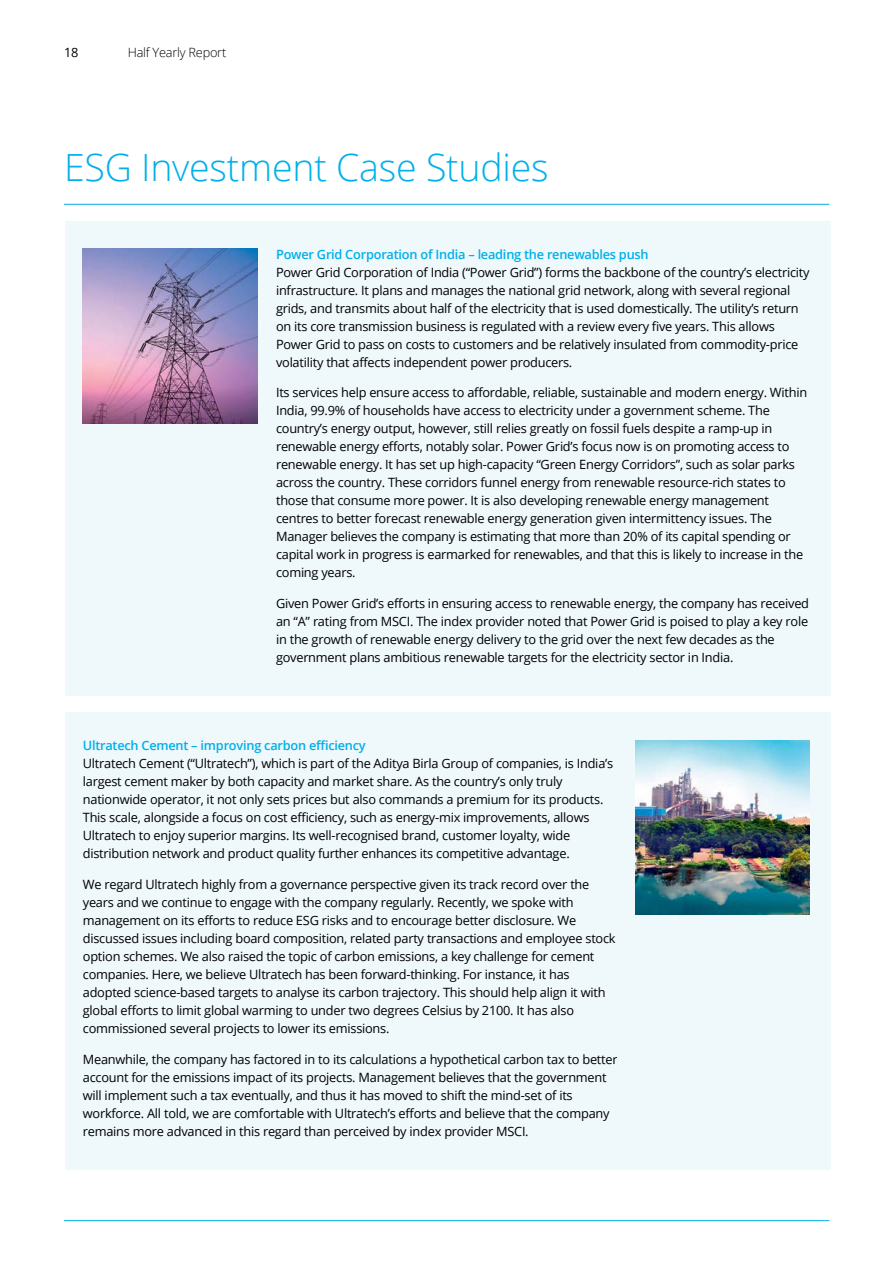
<style>
.page{position:relative;width:893px;height:1263px;background:#fff}
.page>*{position:absolute;margin:0;border:0;box-sizing:border-box;transform-origin:0 0}
.t1{font:300 37.5px "Open Sans";letter-spacing:-.005em;color:#00b0eb}
.t2{font:12.75px/18px "Open Sans";letter-spacing:-.02em;color:#000}
.t3{font:600 12.75px "Open Sans";letter-spacing:-.02em;color:#00b0eb}
.t4{font:300 12.75px "Open Sans";letter-spacing:-.02em;color:#000}
</style>
<div class="page">
<hr style="left:64px;top:204px;width:765px;height:1px;background:#00afeb">
<hr style="left:64px;top:1220px;width:765px;height:1px;background:#00afeb">
<div style="left:65px;top:221px;width:18px;height:23px;background:#eff8fb"></div>
<div style="left:83px;top:221px;width:175px;height:23px;background:#eff8fb"></div>
<div style="left:258px;top:221px;width:18px;height:23px;background:#eff8fb"></div>
<div style="left:276px;top:221px;width:537px;height:23px;background:#eff8fb"></div>
<div style="left:813px;top:221px;width:17px;height:23px;background:#eff8fb"></div>
<div style="left:65px;top:244px;width:18px;height:434px;background:#eff8fb"></div>
<div style="left:83px;top:244px;width:175px;height:434px;background:#eff8fb"></div>
<div style="left:258px;top:244px;width:18px;height:434px;background:#eff8fb"></div>
<div style="left:276px;top:244px;width:537px;height:18px;background:#eff8fb"></div>
<div style="left:276px;top:262px;width:537px;height:18px;background:#eff8fb"></div>
<div style="left:276px;top:280px;width:537px;height:18px;background:#eff8fb"></div>
<div style="left:276px;top:298px;width:537px;height:18px;background:#eff8fb"></div>
<div style="left:276px;top:316px;width:537px;height:18px;background:#eff8fb"></div>
<div style="left:276px;top:334px;width:537px;height:18px;background:#eff8fb"></div>
<div style="left:276px;top:352px;width:537px;height:31px;background:#eff8fb"></div>
<div style="left:276px;top:383px;width:537px;height:18px;background:#eff8fb"></div>
<div style="left:276px;top:401px;width:537px;height:18px;background:#eff8fb"></div>
<div style="left:276px;top:419px;width:537px;height:18px;background:#eff8fb"></div>
<div style="left:276px;top:437px;width:537px;height:18px;background:#eff8fb"></div>
<div style="left:276px;top:455px;width:537px;height:18px;background:#eff8fb"></div>
<div style="left:276px;top:473px;width:537px;height:18px;background:#eff8fb"></div>
<div style="left:276px;top:491px;width:537px;height:18px;background:#eff8fb"></div>
<div style="left:276px;top:509px;width:537px;height:18px;background:#eff8fb"></div>
<div style="left:276px;top:527px;width:537px;height:18px;background:#eff8fb"></div>
<div style="left:276px;top:545px;width:537px;height:18px;background:#eff8fb"></div>
<div style="left:276px;top:563px;width:537px;height:31px;background:#eff8fb"></div>
<div style="left:276px;top:594px;width:537px;height:18px;background:#eff8fb"></div>
<div style="left:276px;top:612px;width:537px;height:18px;background:#eff8fb"></div>
<div style="left:276px;top:630px;width:537px;height:18px;background:#eff8fb"></div>
<div style="left:276px;top:648px;width:537px;height:30px;background:#eff8fb"></div>
<div style="left:813px;top:244px;width:17px;height:434px;background:#eff8fb"></div>
<div style="left:65px;top:678px;width:18px;height:18px;background:#eff8fb"></div>
<div style="left:83px;top:678px;width:175px;height:18px;background:#eff8fb"></div>
<div style="left:258px;top:678px;width:18px;height:18px;background:#eff8fb"></div>
<div style="left:276px;top:678px;width:537px;height:18px;background:#eff8fb"></div>
<div style="left:813px;top:678px;width:17px;height:18px;background:#eff8fb"></div>
<div style="left:65px;top:713px;width:18px;height:23px;background:#eff8fb"></div>
<div style="left:83px;top:713px;width:534px;height:23px;background:#eff8fb"></div>
<div style="left:617px;top:713px;width:18px;height:23px;background:#eff8fb"></div>
<div style="left:635px;top:713px;width:178px;height:23px;background:#eff8fb"></div>
<div style="left:813px;top:713px;width:17px;height:23px;background:#eff8fb"></div>
<div style="left:65px;top:736px;width:18px;height:416px;background:#eff8fb"></div>
<div style="left:83px;top:736px;width:534px;height:18px;background:#eff8fb"></div>
<div style="left:83px;top:754px;width:534px;height:18px;background:#eff8fb"></div>
<div style="left:83px;top:772px;width:534px;height:18px;background:#eff8fb"></div>
<div style="left:83px;top:790px;width:534px;height:18px;background:#eff8fb"></div>
<div style="left:83px;top:808px;width:534px;height:18px;background:#eff8fb"></div>
<div style="left:83px;top:826px;width:534px;height:18px;background:#eff8fb"></div>
<div style="left:83px;top:844px;width:534px;height:31px;background:#eff8fb"></div>
<div style="left:83px;top:875px;width:534px;height:18px;background:#eff8fb"></div>
<div style="left:83px;top:893px;width:534px;height:18px;background:#eff8fb"></div>
<div style="left:83px;top:911px;width:534px;height:18px;background:#eff8fb"></div>
<div style="left:83px;top:929px;width:534px;height:18px;background:#eff8fb"></div>
<div style="left:83px;top:947px;width:534px;height:18px;background:#eff8fb"></div>
<div style="left:83px;top:965px;width:534px;height:18px;background:#eff8fb"></div>
<div style="left:83px;top:983px;width:534px;height:18px;background:#eff8fb"></div>
<div style="left:83px;top:1001px;width:534px;height:18px;background:#eff8fb"></div>
<div style="left:83px;top:1019px;width:534px;height:30px;background:#eff8fb"></div>
<div style="left:83px;top:1049px;width:534px;height:18px;background:#eff8fb"></div>
<div style="left:83px;top:1067px;width:534px;height:18px;background:#eff8fb"></div>
<div style="left:83px;top:1085px;width:534px;height:18px;background:#eff8fb"></div>
<div style="left:83px;top:1103px;width:534px;height:18px;background:#eff8fb"></div>
<div style="left:83px;top:1121px;width:534px;height:31px;background:#eff8fb"></div>
<div style="left:617px;top:736px;width:18px;height:416px;background:#eff8fb"></div>
<div style="left:635px;top:736px;width:178px;height:416px;background:#eff8fb"></div>
<div style="left:813px;top:736px;width:17px;height:416px;background:#eff8fb"></div>
<div style="left:65px;top:1152px;width:18px;height:17px;background:#eff8fb"></div>
<div style="left:83px;top:1152px;width:534px;height:17px;background:#eff8fb"></div>
<div style="left:617px;top:1152px;width:18px;height:17px;background:#eff8fb"></div>
<div style="left:635px;top:1152px;width:178px;height:17px;background:#eff8fb"></div>
<div style="left:813px;top:1152px;width:17px;height:17px;background:#eff8fb"></div>
<img style="left:83px;top:249px;width:174px;height:174px">
<img style="left:635px;top:741px;width:174px;height:174px">
<p class="t2" style="left:64px;top:43px;width:16px">18</p>
<p class="t4" style="left:128px;top:43px;width:100px">Half Yearly Report</p>
<h1 class="t1" style="left:64px;top:141px;width:486px">ESG Investment Case Studies</h1>
<p class="t3" style="left:276px;top:245px;width:374px">Power Grid Corporation of India – leading the renewables push</p>
<p class="t2" style="left:276px;top:263px;width:535px">Power Grid Corporation of India (“Power Grid”) forms the backbone of the country’s electricity infrastructure. It plans and manages the national grid network, along with several regional grids, and transmits about half of the electricity that is used domestically. The utility’s return on its core transmission business is regulated with a review every five years. This allows Power Grid to pass on costs to customers and be relatively insulated from commodity-price volatility that affects independent power producers.</p>
<p class="t2" style="left:276px;top:383px;width:533px">Its services help ensure access to affordable, reliable, sustainable and modern energy. Within India, 99.9% of households have access to electricity under a government scheme. The country’s energy output, however, still relies greatly on fossil fuels despite a ramp-up in renewable energy efforts, notably solar. Power Grid’s focus now is on promoting access to renewable energy. It has set up high-capacity “Green Energy Corridors”, such as solar parks across the country. These corridors funnel energy from renewable resource-rich states to those that consume more power. It is also developing renewable energy management centres to better forecast renewable energy generation given intermittency issues. The Manager believes the company is estimating that more than 20% of its capital spending or capital work in progress is earmarked for renewables, and that this is likely to increase in the coming years.</p>
<p class="t2" style="left:276px;top:594px;width:534px">Given Power Grid’s efforts in ensuring access to renewable energy, the company has received an “A” rating from MSCI. The index provider noted that Power Grid is poised to play a key role in the growth of renewable energy delivery to the grid over the next few decades as the government plans ambitious renewable targets for the electricity sector in India.</p>
<p class="t3" style="left:83px;top:737px;width:284px">Ultratech Cement – improving carbon efficiency</p>
<p class="t2" style="left:83px;top:754px;width:532px">Ultratech Cement (“Ultratech”), which is part of the Aditya Birla Group of companies, is India’s largest cement maker by both capacity and market share. As the country’s only truly nationwide operator, it not only sets prices but also commands a premium for its products.<br>This scale, alongside a focus on cost efficiency, such as energy-mix improvements, allows Ultratech to enjoy superior margins. Its well-recognised brand, customer loyalty, wide distribution network and product quality further enhances its competitive advantage.</p>
<p class="t2" style="left:83px;top:875px;width:534px">We regard Ultratech highly from a governance perspective given its track record over the years and we continue to engage with the company regularly. Recently, we spoke with management on its efforts to reduce ESG risks and to encourage better disclosure. We discussed issues including board composition, related party transactions and employee stock option schemes. We also raised the topic of carbon emissions, a key challenge for cement companies. Here, we believe Ultratech has been forward-thinking. For instance, it has adopted science-based targets to analyse its carbon trajectory. This should help align it with global efforts to limit global warming to under two degrees Celsius by 2100. It has also commissioned several projects to lower its emissions.</p>
<p class="t2" style="left:83px;top:1050px;width:536px">Meanwhile, the company has factored in to its calculations a hypothetical carbon tax to better account for the emissions impact of its projects. Management believes that the government will implement such a tax eventually, and thus it has moved to shift the mind-set of its workforce. All told, we are comfortable with Ultratech’s efforts and believe that the company remains more advanced in this regard than perceived by index provider MSCI.</p>
</div>
